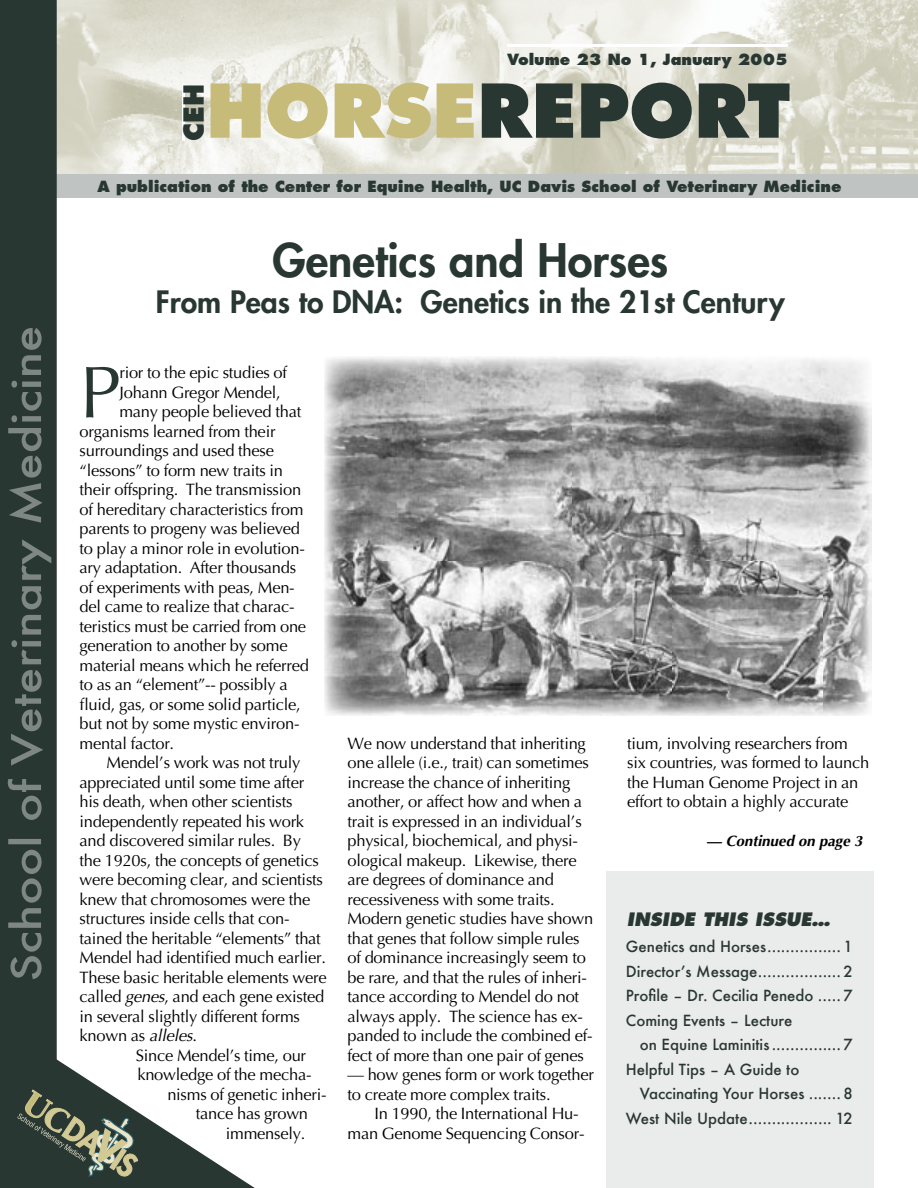
<style>
.page{position:relative;width:918px;height:1188px;background:#fff}
.page>*{position:absolute;margin:0;border:0;box-sizing:border-box;transform-origin:0 0}
.t1{font:73.5px "Optima";color:#293733}
.t2{font:800 72px "Futura";color:#293733}
.t3{font:800 45px "Futura";color:#293733}
.t4{font:800 30px "Futura";color:#293733}
.t5{font:800 27px "Futura";color:#293733}
.t6{font:italic 800 18px "Futura";color:#293733}
.t7{font:16.5px/19.5px "Optima";letter-spacing:-.015em;color:#000}
.t8{font:500 15px/24.5px "Futura";color:#293733;text-align:justify}
.t9{font:800 15px "Futura";color:#293733}
.t10{font:italic 700 15px "Optima";color:#000}
.s1{color:#c7bb7a}
.s2{font-style:italic}
</style>
<div class="page">
<div style="left:607px;top:871px;width:267px;height:317px;background:#eaebeb"></div>
<img style="left:277px;top:0;width:641px;height:174px">
<div style="left:54px;top:174px;width:864px;height:24px;background:#bfc3c2"></div>
<hr style="left:507px;top:44px;width:281px;height:3px;background:#fff">
<svg style="left:0;top:0;width:277px;height:1188px"></svg>
<svg style="left:17px;top:1090px;width:121px;height:87px;background:#576154"></svg>
<svg style="left:8px;top:850px;width:34px;height:129px;background:#424f4b"></svg>
<div style="left:8px;top:839px;width:33px;height:5px;background:#7f8785"></div>
<svg style="left:8px;top:779px;width:34px;height:41px"></svg>
<svg style="left:11px;top:670px;width:32px;height:96px;background:#45514d"></svg>
<svg style="left:11px;top:615px;width:30px;height:49px"></svg>
<svg style="left:22px;top:586px;width:20px;height:23px"></svg>
<svg style="left:22px;top:539px;width:29px;height:41px"></svg>
<svg style="left:8px;top:428px;width:34px;height:95px;background:#47524f"></svg>
<svg style="left:11px;top:381px;width:31px;height:41px"></svg>
<svg style="left:22px;top:328px;width:20px;height:47px"></svg>
<img style="left:324px;top:357px;width:548px;height:358px">
<img style="left:573px;top:357px;width:249px;height:205px">
<img style="left:672px;top:562px;width:150px;height:153px">
<p class="t9" style="left:507px;top:50px;width:282px">Volume 23 No 1, January 2005</p>
<h3 class="t5" style="left:177px;top:141px;width:58px;rotate:-90deg">CEH</h3>
<h2 class="t2" style="left:206px;top:66px;width:586px"><span class="s1">HORSE</span>REPORT</h2>
<p class="t9" style="left:98px;top:177px;width:746px">A publication of the Center for Equine Health, UC Davis School of Veterinary Medicine</p>
<h3 class="t3" style="left:272px;top:230px;width:397px">Genetics and Horses</h3>
<h3 class="t4" style="left:156px;top:282px;width:630px">From Peas to DNA: Genetics in the 21st Century</h3>
<h1 class="t1" style="left:80px;top:350px;width:42px">P</h1>
<p class="t7" style="left:119px;top:363px;width:169px">rior to the epic studies of</p>
<p class="t7" style="left:119px;top:383px;width:163px">Johann Gregor Mendel,</p>
<p class="t7" style="left:119px;top:402px;width:183px">many people believed that</p>
<p class="t7" style="left:80px;top:422px;width:197px">organisms learned from their</p>
<p class="t7" style="left:80px;top:441px;width:196px">surroundings and used these</p>
<p class="t7" style="left:80px;top:461px;width:205px">“lessons” to form new traits in</p>
<p class="t7" style="left:80px;top:480px;width:223px">their offspring. The transmission</p>
<p class="t7" style="left:80px;top:500px;width:225px">of hereditary characteristics from</p>
<p class="t7" style="left:80px;top:519px;width:222px">parents to progeny was believed</p>
<p class="t7" style="left:80px;top:539px;width:227px">to play a minor role in evolution-</p>
<p class="t7" style="left:80px;top:558px;width:218px">ary adaptation. After thousands</p>
<p class="t7" style="left:80px;top:578px;width:217px">of experiments with peas, Men-</p>
<p class="t7" style="left:80px;top:597px;width:217px">del came to realize that charac-</p>
<p class="t7" style="left:80px;top:617px;width:228px">teristics must be carried from one</p>
<p class="t7" style="left:80px;top:636px;width:210px">generation to another by some</p>
<p class="t7" style="left:80px;top:656px;width:231px">material means which he referred</p>
<p class="t7" style="left:80px;top:675px;width:210px">to as an “element”-- possibly a</p>
<p class="t7" style="left:80px;top:695px;width:223px">fluid, gas, or some solid particle,</p>
<p class="t7" style="left:80px;top:714px;width:222px">but not by some mystic environ-</p>
<p class="t7" style="left:80px;top:734px;width:96px">mental factor.</p>
<p class="t7" style="left:107px;top:753px;width:195px">Mendel’s work was not truly</p>
<p class="t7" style="left:80px;top:773px;width:226px">appreciated until some time after</p>
<p class="t7" style="left:80px;top:792px;width:214px">his death, when other scientists</p>
<p class="t7" style="left:80px;top:812px;width:226px">independently repeated his work</p>
<p class="t7" style="left:80px;top:831px;width:223px">and discovered similar rules. By</p>
<p class="t7" style="left:80px;top:851px;width:241px">the 1920s, the concepts of genetics</p>
<p class="t7" style="left:80px;top:870px;width:245px">were becoming clear, and scientists</p>
<p class="t7" style="left:80px;top:890px;width:232px">knew that chromosomes were the</p>
<p class="t7" style="left:80px;top:909px;width:211px">structures inside cells that con-</p>
<p class="t7" style="left:80px;top:929px;width:243px">tained the heritable “elements” that</p>
<p class="t7" style="left:80px;top:948px;width:248px">Mendel had identified much earlier.</p>
<p class="t7" style="left:80px;top:968px;width:249px">These basic heritable elements were</p>
<p class="t7" style="left:80px;top:987px;width:246px">called <span class="s2">genes</span>, and each gene existed</p>
<p class="t7" style="left:80px;top:1007px;width:222px">in several slightly different forms</p>
<p class="t7" style="left:80px;top:1026px;width:119px">known as <span class="s2">alleles</span>.</p>
<p class="t7" style="left:136px;top:1046px;width:172px">Since Mendel’s time, our</p>
<p class="t7" style="left:137px;top:1065px;width:176px">knowledge of the mecha-</p>
<p class="t7" style="left:167px;top:1085px;width:161px">nisms of genetic inheri-</p>
<p class="t7" style="left:196px;top:1104px;width:114px">tance has grown</p>
<p class="t7" style="left:226px;top:1124px;width:81px">immensely.</p>
<p class="t7" style="left:348px;top:733px;width:247px">We now understand that inheriting one allele (i.e., trait) can sometimes increase the chance of inheriting another, or affect how and when a trait is expressed in an individual’s physical, biochemical, and physi&shy;ological makeup. Likewise, there are degrees of dominance and recessiveness with some traits.<br>Modern genetic studies have shown that genes that follow simple rules of dominance increasingly seem to be rare, and that the rules of inheri&shy;tance according to Mendel do not always apply. The science has ex&shy;panded to include the combined ef&shy;fect of more than one pair of genes</p>
<p class="t7" style="left:348px;top:1065px;width:248px">— how genes form or work together to create more complex traits.</p>
<p class="t7" style="left:348px;top:1104px;width:238px;text-indent:27px">In 1990, the International Hu&shy;man Genome Sequencing Consor-</p>
<p class="t7" style="left:627px;top:733px;width:244px">tium, involving researchers from six countries, was formed to launch the Human Genome Project in an effort to obtain a highly accurate</p>
<p class="t10" style="left:707px;top:832px;width:157px">— Continued on page 3</p>
<p class="t6" style="left:627px;top:908px;width:204px">INSIDE THIS ISSUE…</p>
<p class="t8" style="left:626px;top:934px;width:228px">Genetics and Horses ................1<br>Directorʼs Message ..................2<br>Profile – Dr. Cecilia Penedo .....7<br>Coming Events – Lecture</p>
<p class="t8" style="left:626px;top:1032px;width:228px;text-indent:14px">on Equine Laminitis ...............7<br>Helpful Tips – A Guide to</p>
<p class="t8" style="left:626px;top:1081px;width:228px;text-align:right">Vaccinating Your Horses .......8<br>West Nile Update .................. 12</p>
</div>
